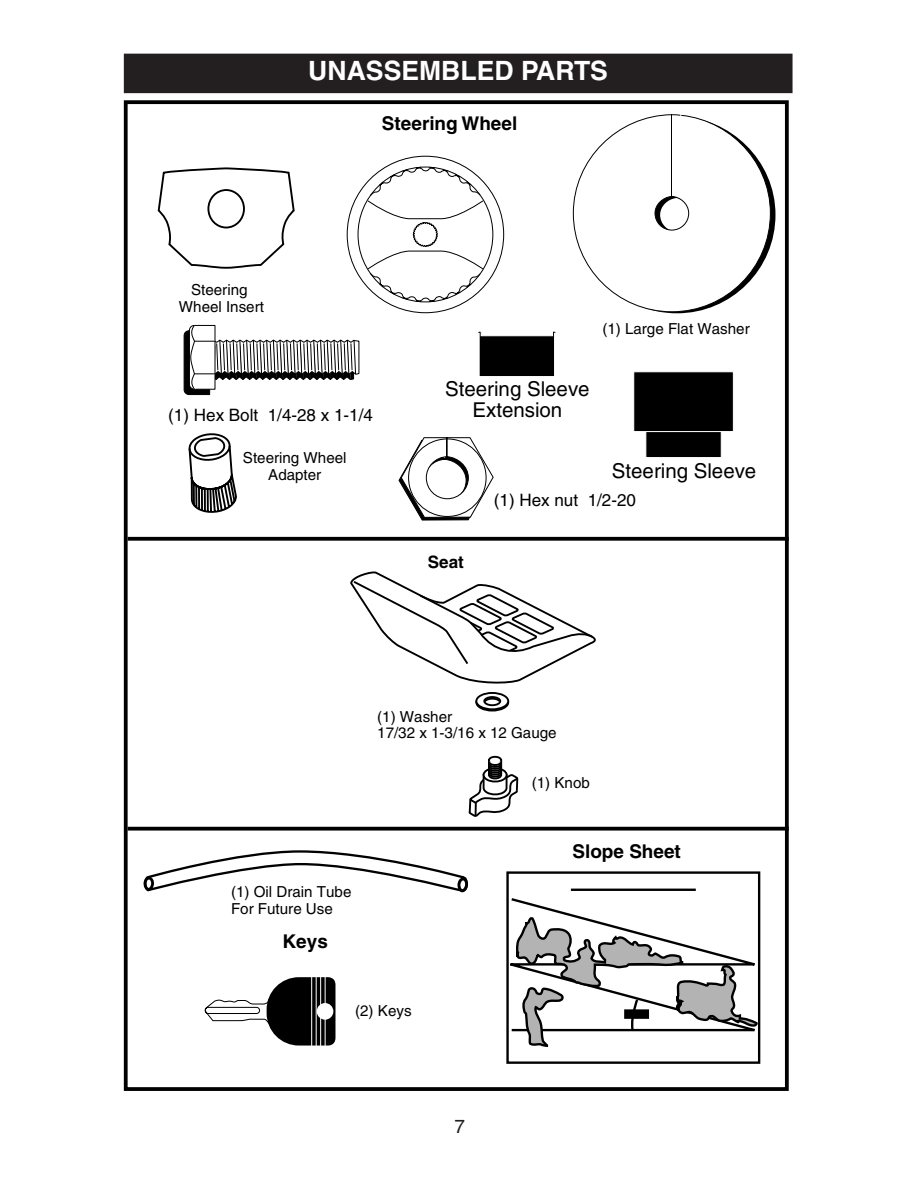
<style>
.page{position:relative;width:918px;height:1188px;background:#fff}
.page>*{position:absolute;margin:0;border:0;box-sizing:border-box;transform-origin:0 0}
.t1{font:700 26.55px "Helvetica";color:#fff}
.t2{font:20.4px/21.9px "Helvetica";color:#000;text-align:center}
.t3{font:19.05px "Helvetica";color:#231f20}
.t4{font:700 18.9px "Helvetica";color:#000}
.t5{font:17.1px "Helvetica";color:#000}
.t6{font:700 17.1px "Helvetica";color:#000}
.t7{font:15.15px/17.1px "Helvetica";color:#000;text-align:center}
</style>
<div class="page">
<div style="left:125px;top:55px;width:667px;height:37px;background:#231f20"></div>
<div style="left:124px;top:54px;width:669px;height:39px;border:2px solid #231f20"></div>
<svg style="left:129px;top:827px;width:655px;height:4px;background:#1c1c1c"></svg>
<svg style="left:347px;top:156px;width:157px;height:157px"></svg>
<div style="left:358px;top:167px;width:135px;height:135px;background:#fff;border:1px solid #000;border-radius:50%"></div>
<svg style="left:368px;top:167px;width:115px;height:135px"></svg>
<svg style="left:129px;top:537px;width:655px;height:4px;background:#151515"></svg>
<div style="left:124px;top:100px;width:665px;height:991px;border:4px solid #000"></div>
<svg style="left:572px;top:114px;width:203px;height:199px"></svg>
<hr style="left:680px;top:113px;width:1px;height:80px;background:#fff">
<svg style="left:506px;top:871px;width:255px;height:193px"></svg>
<svg style="left:514px;top:915px;width:246px;height:134px"></svg>
<div style="left:624px;top:1009px;width:25px;height:10px;background:#000"></div>
<hr style="left:571px;top:889px;width:125px;height:2px;background:#000">
<svg style="left:143px;top:850px;width:326px;height:43px"></svg>
<svg style="left:204px;top:977px;width:131px;height:69px"></svg>
<hr style="left:311px;top:976px;width:1px;height:71px;background:#fff">
<hr style="left:316px;top:976px;width:1px;height:71px;background:#fff">
<hr style="left:320px;top:976px;width:1px;height:71px;background:#fff">
<hr style="left:325px;top:976px;width:1px;height:71px;background:#fff">
<div style="left:317px;top:1003px;width:16px;height:17px;background:#fff;border-radius:50%"></div>
<svg style="left:296px;top:339px;width:64px;height:41px"></svg>
<svg style="left:398px;top:437px;width:96px;height:84px"></svg>
<div style="left:408px;top:438px;width:79px;height:79px;border:1px solid #000;border-radius:50%"></div>
<svg style="left:157px;top:53px;width:139px;height:460px"></svg>
<svg style="left:185px;top:430px;width:50px;height:32px"></svg>
<svg style="left:468px;top:755px;width:51px;height:62px"></svg>
<svg style="left:475px;top:693px;width:34px;height:19px"></svg>
<svg style="left:475px;top:692px;width:34px;height:18px"></svg>
<svg style="left:483px;top:696px;width:18px;height:10px"></svg>
<svg style="left:482px;top:697px;width:20px;height:7px"></svg>
<svg style="left:350px;top:571px;width:246px;height:113px"></svg>
<div style="left:646px;top:431px;width:76px;height:27px;background:#000;border:1px solid #fff"></div>
<div style="left:634px;top:372px;width:100px;height:60px;background:#000;border:1px solid #fff"></div>
<svg style="left:478px;top:331px;width:78px;height:45px;background:#272727"></svg>
<h1 class="t1" style="left:308px;top:61px;width:301px">UNASSEMBLED PARTS</h1>
<p class="t4" style="left:382px;top:117px;width:137px">Steering Wheel</p>
<p class="t7" style="left:179px;top:283px;width:87px">Steering<br>Wheel Insert</p>
<p class="t7" style="left:602px;top:321px;width:149px">(1) Large Flat Washer</p>
<p class="t5" style="left:168px;top:409px;width:206px">(1) Hex Bolt 1/4-28 x 1-1/4</p>
<p class="t7" style="left:243px;top:450px;width:105px">Steering Wheel<br>Adapter</p>
<h2 class="t2" style="left:445px;top:380px;width:146px">Steering Sleeve<br>Extension</h2>
<h2 class="t2" style="left:612px;top:462px;width:146px">Steering Sleeve</h2>
<p class="t6" style="left:428px;top:555px;width:38px">Seat</p>
<p class="t5" style="left:494px;top:494px;width:144px">(1) Hex nut 1/2-20</p>
<p class="t7" style="left:377px;top:711px;width:181px;line-height:15.1px;text-align:left">(1) Washer<br>17/32 x 1-3/16 x 12 Gauge</p>
<p class="t7" style="left:532px;top:775px;width:60px">(1) Knob</p>
<p class="t7" style="left:231px;top:884px;width:122px;text-align:left">(1) Oil Drain Tube<br>For Future Use</p>
<p class="t4" style="left:283px;top:935px;width:47px">Keys</p>
<p class="t7" style="left:355px;top:1003px;width:58px">(2) Keys</p>
<p class="t3" style="left:455px;top:1119px;width:12px">7</p>
<p class="t4" style="left:573px;top:845px;width:110px">Slope Sheet</p>
</div>
